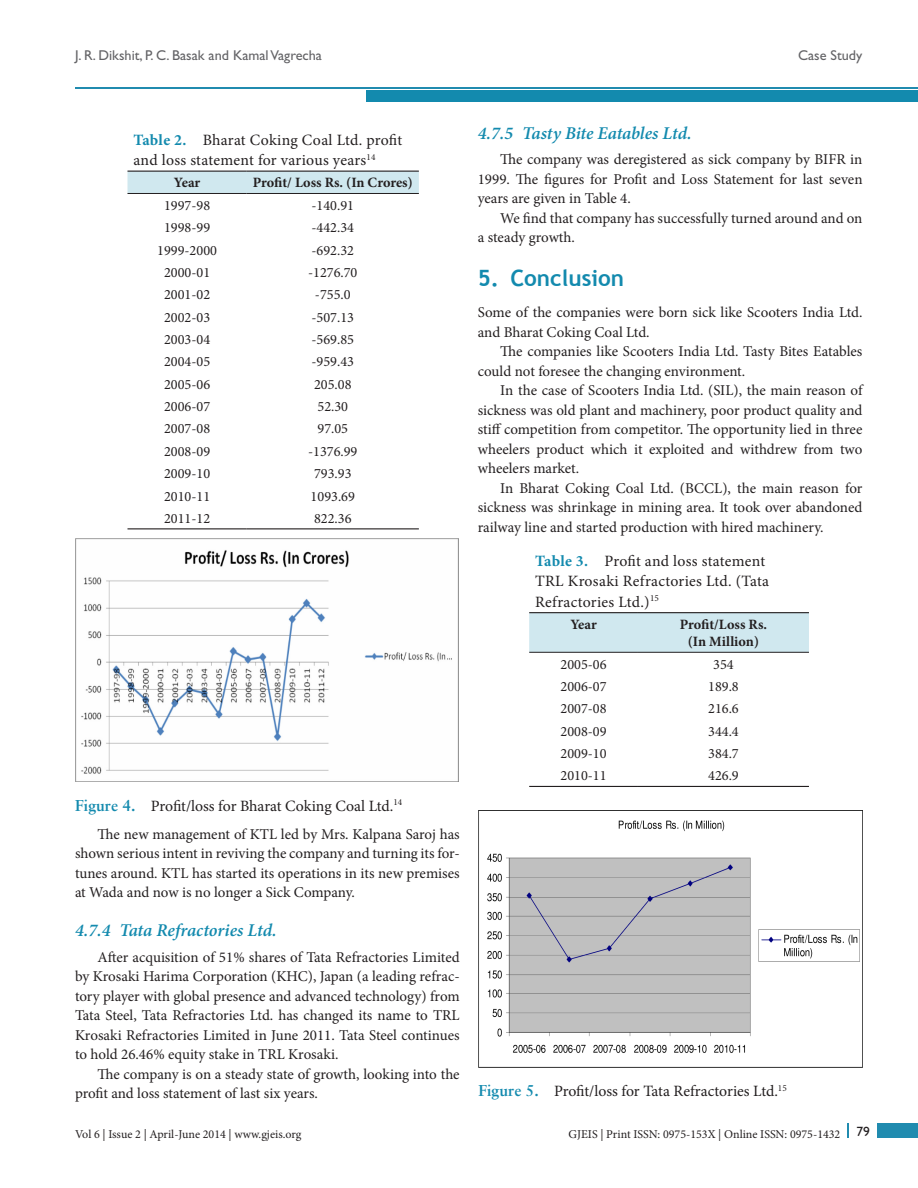
<style>
.page{position:relative;width:918px;height:1188px;background:#fff}
.page>*{position:absolute;margin:0;border:0;box-sizing:border-box;transform-origin:0 0}
.t1{font:700 22.5px "Trebuchet MS";color:#138aae}
.t2{font:italic 600 18px "Minion Pro";letter-spacing:-.005em;color:#138aae}
.t3{font:15.75px/20.2px "Minion Pro";letter-spacing:.01em;color:#231f20}
.t4{font:15px/19.5px "Minion Pro";letter-spacing:-.005em;color:#231f20;text-align:justify}
.t5{font:14.25px "Minion Pro";color:#231f20}
.t6{font:700 14.25px/17.2px "Minion Pro";color:#231f20;text-align:center}
.t7{font:14.25px "Gill Sans";color:#636366}
.t8{font:13.5px "Gill Sans";color:#231f20}
.t9{font:12px "Minion Pro";color:#231f20}
.s1{font-weight:700;color:#138aae}
.s2{font-family:"Sabon LT Std";font-weight:700;color:#138aae}
</style>
<div class="page">
<div style="left:878px;top:1124px;width:40px;height:14px;background:#208baf"></div>
<svg style="left:848px;top:1124px;width:1px;height:14px"></svg>
<hr style="left:75px;top:87px;width:843px;height:1px;background:#208baf">
<div style="left:366px;top:90px;width:552px;height:12px;background:#138aae"></div>
<img style="left:75px;top:539px;width:384px;height:243px">
<div style="left:128px;top:172px;width:291px;height:21px;background:#d0e8ef"></div>
<hr style="left:128px;top:171px;width:119px;height:1px;background:#231f20">
<hr style="left:247px;top:171px;width:172px;height:1px;background:#231f20">
<hr style="left:128px;top:193px;width:119px;height:1px;background:#231f20">
<hr style="left:247px;top:193px;width:172px;height:1px;background:#231f20">
<hr style="left:128px;top:528px;width:119px;height:1px;background:#231f20">
<hr style="left:247px;top:528px;width:172px;height:1px;background:#231f20">
<div style="left:529px;top:613px;width:280px;height:39px;background:#d0e8ef"></div>
<hr style="left:529px;top:652px;width:109px;height:1px;background:#231f20">
<hr style="left:638px;top:652px;width:171px;height:1px;background:#231f20">
<hr style="left:529px;top:786px;width:109px;height:1px;background:#231f20">
<hr style="left:638px;top:786px;width:171px;height:1px;background:#231f20">
<hr style="left:529px;top:612px;width:109px;height:1px;background:#231f20">
<hr style="left:638px;top:612px;width:171px;height:1px;background:#231f20">
<img style="left:479px;top:820px;width:383px;height:247px">
<p class="t7" style="left:75px;top:47px;width:249px">J. R. Dikshit, P. C. Basak and Kamal Vagrecha</p>
<p class="t7" style="left:798px;top:47px;width:66px">Case Study</p>
<p class="t3" style="left:134px;top:130px;width:270px"><span class="s1">Table 2.</span> Bharat Coking Coal Ltd. profit and loss statement for various years<sup>14</sup></p>
<p class="t6" style="left:174px;top:174px;width:28px">Year</p>
<p class="t6" style="left:253px;top:174px;width:161px">Profit/ Loss Rs. (In Crores)</p>
<p class="t5" style="left:164px;top:196px;width:48px">1997-98</p>
<p class="t5" style="left:312px;top:196px;width:44px">-140.91</p>
<p class="t5" style="left:164px;top:218px;width:48px">1998-99</p>
<p class="t5" style="left:312px;top:218px;width:44px">-442.34</p>
<p class="t5" style="left:157px;top:240px;width:61px">1999-2000</p>
<p class="t5" style="left:312px;top:240px;width:44px">-692.32</p>
<p class="t5" style="left:164px;top:263px;width:48px">2000-01</p>
<p class="t5" style="left:308px;top:263px;width:51px">-1276.70</p>
<p class="t5" style="left:164px;top:285px;width:48px">2001-02</p>
<p class="t5" style="left:315px;top:285px;width:37px">-755.0</p>
<p class="t5" style="left:164px;top:308px;width:48px">2002-03</p>
<p class="t5" style="left:312px;top:308px;width:44px">-507.13</p>
<p class="t5" style="left:164px;top:330px;width:48px">2003-04</p>
<p class="t5" style="left:312px;top:330px;width:44px">-569.85</p>
<p class="t5" style="left:164px;top:352px;width:48px">2004-05</p>
<p class="t5" style="left:312px;top:352px;width:44px">-959.43</p>
<p class="t5" style="left:164px;top:375px;width:48px">2005-06</p>
<p class="t5" style="left:314px;top:375px;width:39px">205.08</p>
<p class="t5" style="left:164px;top:397px;width:48px">2006-07</p>
<p class="t5" style="left:318px;top:397px;width:32px">52.30</p>
<p class="t5" style="left:164px;top:419px;width:48px">2007-08</p>
<p class="t5" style="left:318px;top:419px;width:32px">97.05</p>
<p class="t5" style="left:164px;top:442px;width:48px">2008-09</p>
<p class="t5" style="left:308px;top:442px;width:51px">-1376.99</p>
<p class="t5" style="left:164px;top:464px;width:48px">2009-10</p>
<p class="t5" style="left:314px;top:464px;width:39px">793.93</p>
<p class="t5" style="left:164px;top:486px;width:48px">2010-11</p>
<p class="t5" style="left:311px;top:486px;width:46px">1093.69</p>
<p class="t5" style="left:164px;top:509px;width:48px">2011-12</p>
<p class="t5" style="left:314px;top:509px;width:39px">822.36</p>
<p class="t3" style="left:75px;top:795px;width:329px"><span class="s2">Figure 4.</span> Profit/loss for Bharat Coking Coal Ltd.<sup>14</sup></p>
<p class="t4" style="left:75px;top:824px;width:386px;text-indent:22px">The new management of KTL led by Mrs. Kalpana Saroj has shown serious intent in reviving the company and turning its for&shy;tunes around. KTL has started its operations in its new premises at Wada and now is no longer a Sick Company.</p>
<p class="t2" style="left:75px;top:918px;width:203px">4.7.4 Tata Refractories Ltd.</p>
<p class="t4" style="left:75px;top:947px;width:386px;text-indent:22px">After acquisition of 51% shares of Tata Refractories Limited by Krosaki Harima Corporation (KHC), Japan (a leading refrac&shy;tory player with global presence and advanced technology) from Tata Steel, Tata Refractories Ltd. has changed its name to TRL Krosaki Refractories Limited in June 2011. Tata Steel continues to hold 26.46% equity stake in TRL Krosaki.</p>
<p class="t4" style="left:75px;top:1064px;width:386px;text-indent:22px">The company is on a steady state of growth, looking into the profit and loss statement of last six years.</p>
<p class="t2" style="left:478px;top:120px;width:215px">4.7.5 Tasty Bite Eatables Ltd.</p>
<p class="t4" style="left:478px;top:150px;width:386px;text-indent:22px">The company was deregistered as sick company by BIFR in 1999. The figures for Profit and Loss Statement for last seven years are given in Table 4.</p>
<p class="t4" style="left:478px;top:208px;width:386px;text-indent:22px">We find that company has successfully turned around and on a steady growth.</p>
<h1 class="t1" style="left:478px;top:264px;width:148px">5. Conclusion</h1>
<p class="t4" style="left:478px;top:303px;width:386px">Some of the companies were born sick like Scooters India Ltd. and Bharat Coking Coal Ltd.</p>
<p class="t4" style="left:478px;top:342px;width:386px;text-indent:22px">The companies like Scooters India Ltd. Tasty Bites Eatables could not foresee the changing environment.</p>
<p class="t4" style="left:478px;top:381px;width:386px;text-indent:22px">In the case of Scooters India Ltd. (SIL), the main reason of sickness was old plant and machinery, poor product quality and stiff competition from competitor. The opportunity lied in three wheelers product which it exploited and withdrew from two wheelers market.</p>
<p class="t4" style="left:478px;top:478px;width:386px;text-indent:22px">In Bharat Coking Coal Ltd. (BCCL), the main reason for sickness was shrinkage in mining area. It took over abandoned railway line and started production with hired machinery.</p>
<p class="t3" style="left:535px;top:551px;width:235px"><span class="s1">Table 3.</span> Profit and loss statement<br>TRL Krosaki Refractories Ltd. (Tata<br>Refractories Ltd.)<sup>15</sup></p>
<p class="t6" style="left:570px;top:616px;width:28px">Year</p>
<p class="t6" style="left:680px;top:616px;width:89px">Profit/Loss Rs. (In Million)</p>
<p class="t5" style="left:561px;top:655px;width:48px">2005-06</p>
<p class="t5" style="left:713px;top:655px;width:22px">354</p>
<p class="t5" style="left:561px;top:677px;width:48px">2006-07</p>
<p class="t5" style="left:708px;top:677px;width:32px">189.8</p>
<p class="t5" style="left:561px;top:699px;width:48px">2007-08</p>
<p class="t5" style="left:708px;top:699px;width:32px">216.6</p>
<p class="t5" style="left:561px;top:722px;width:48px">2008-09</p>
<p class="t5" style="left:708px;top:722px;width:32px">344.4</p>
<p class="t5" style="left:561px;top:744px;width:48px">2009-10</p>
<p class="t5" style="left:708px;top:744px;width:32px">384.7</p>
<p class="t5" style="left:561px;top:766px;width:48px">2010-11</p>
<p class="t5" style="left:708px;top:766px;width:32px">426.9</p>
<p class="t3" style="left:478px;top:1081px;width:310px"><span class="s2">Figure 5.</span> Profit/loss for Tata Refractories Ltd.<sup>15</sup></p>
<p class="t9" style="left:75px;top:1126px;width:228px">Vol 6 | Issue 2 | April-June 2014 | www.gjeis.org</p>
<p class="t9" style="left:569px;top:1126px;width:273px">GJEIS | Print ISSN: 0975-153X | Online ISSN: 0975-1432</p>
<p class="t8" style="left:856px;top:1124px;width:15px">79</p>
</div>
